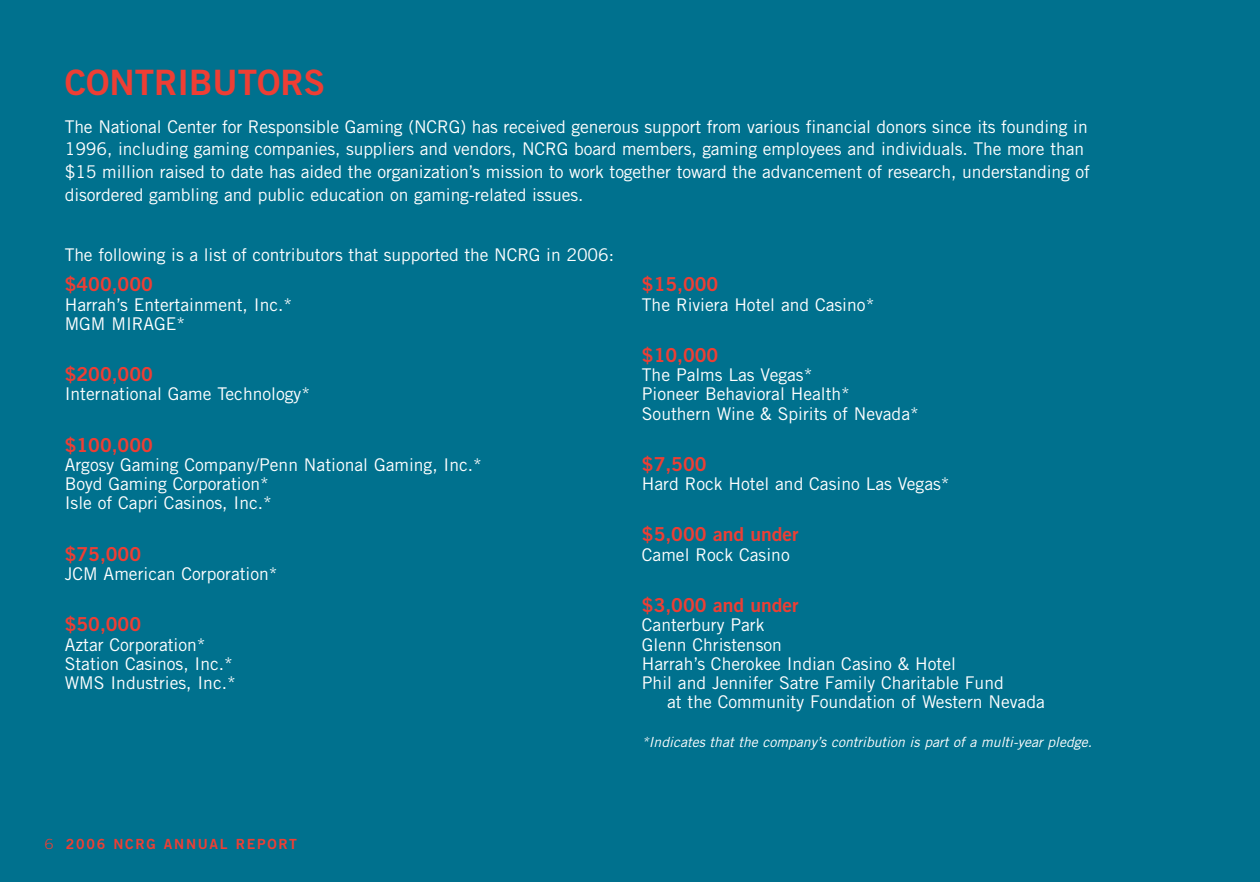
<style>
.page{position:relative;width:1260px;height:882px;background:#00718e}
.page>*{position:absolute;margin:0;border:0;box-sizing:border-box;transform-origin:0 0}
.t1{font:35px "Trade Gothic Bold Two";color:#ee3e34}
.t2{font:19.25px "Trade Gothic Bold Two";color:#ee3e34}
.t3{font:17.5px/19.2px "Trade Gothic";color:#fff}
.t4{font:italic 14px "Trade Gothic";color:#fff}
.t5{font:14px "Trade Gothic Bold Two";letter-spacing:.12em;color:#ee3e34}
.s1{font-family:"Trade Gothic";font-weight:300}
</style>
<div class="page">
<h1 class="t1" style="left:65px;top:70px;width:262px">CONTRIBUTORS</h1>
<p class="t3" style="left:65px;top:116px;width:1027px;line-height:22.8px">The National Center for Responsible Gaming (NCRG) has received generous support from various financial donors since its founding in 1996, including gaming companies, suppliers and vendors, NCRG board members, gaming employees and individuals. The more than $15 million raised to date has aided the organization’s mission to work together toward the advancement of research, understanding of disordered gambling and public education on gaming-related issues.</p>
<p class="t3" style="left:65px;top:247px;width:551px">The following is a list of contributors that supported the NCRG in 2006:</p>
<p class="t2" style="left:65px;top:277px;width:90px">$400,000</p>
<p class="t3" style="left:65px;top:296px;width:229px">Harrah’s Entertainment, Inc.*<br>MGM MIRAGE*</p>
<p class="t2" style="left:65px;top:367px;width:90px">$200,000</p>
<p class="t3" style="left:65px;top:386px;width:247px">International Game Technology*</p>
<p class="t2" style="left:65px;top:438px;width:90px">$100,000</p>
<p class="t3" style="left:65px;top:456px;width:419px">Argosy Gaming Company/Penn National Gaming, Inc.*<br>Boyd Gaming Corporation*<br>Isle of Capri Casinos, Inc.*</p>
<p class="t2" style="left:65px;top:547px;width:78px">$75,000</p>
<p class="t3" style="left:65px;top:566px;width:214px">JCM American Corporation*</p>
<p class="t2" style="left:65px;top:617px;width:78px">$50,000</p>
<p class="t3" style="left:65px;top:636px;width:173px">Aztar Corporation*<br>Station Casinos, Inc.*<br>WMS Industries, Inc.*</p>
<p class="t2" style="left:642px;top:277px;width:78px">$15,000</p>
<p class="t3" style="left:642px;top:296px;width:234px">The Riviera Hotel and Casino*</p>
<p class="t2" style="left:642px;top:348px;width:78px">$10,000</p>
<p class="t3" style="left:642px;top:367px;width:278px">The Palms Las Vegas*<br>Pioneer Behavioral Health*<br>Southern Wine &amp; Spirits of Nevada*</p>
<p class="t2" style="left:642px;top:457px;width:66px">$7,500</p>
<p class="t3" style="left:642px;top:476px;width:309px">Hard Rock Hotel and Casino Las Vegas*</p>
<p class="t2" style="left:642px;top:528px;width:158px">$5,000 and under</p>
<p class="t3" style="left:642px;top:546px;width:149px">Camel Rock Casino</p>
<p class="t2" style="left:642px;top:598px;width:158px">$3,000 and under</p>
<p class="t3" style="left:642px;top:617px;width:124px">Canterbury Park</p>
<p class="t3" style="left:642px;top:636px;width:142px">Glenn Christenson</p>
<p class="t3" style="left:642px;top:655px;width:316px">Harrah’s Cherokee Indian Casino &amp; Hotel</p>
<p class="t3" style="left:642px;top:675px;width:363px">Phil and Jennifer Satre Family Charitable Fund</p>
<p class="t3" style="left:667px;top:694px;width:379px">at the Community Foundation of Western Nevada</p>
<p class="t4" style="left:642px;top:737px;width:454px">*Indicates that the company ’s contribution is part of a multi-year pledge.</p>
<p class="t5" style="left:45px;top:839px;width:254px"><span class="s1">6</span> 2006 NCRG ANNUAL REPORT</p>
</div>
